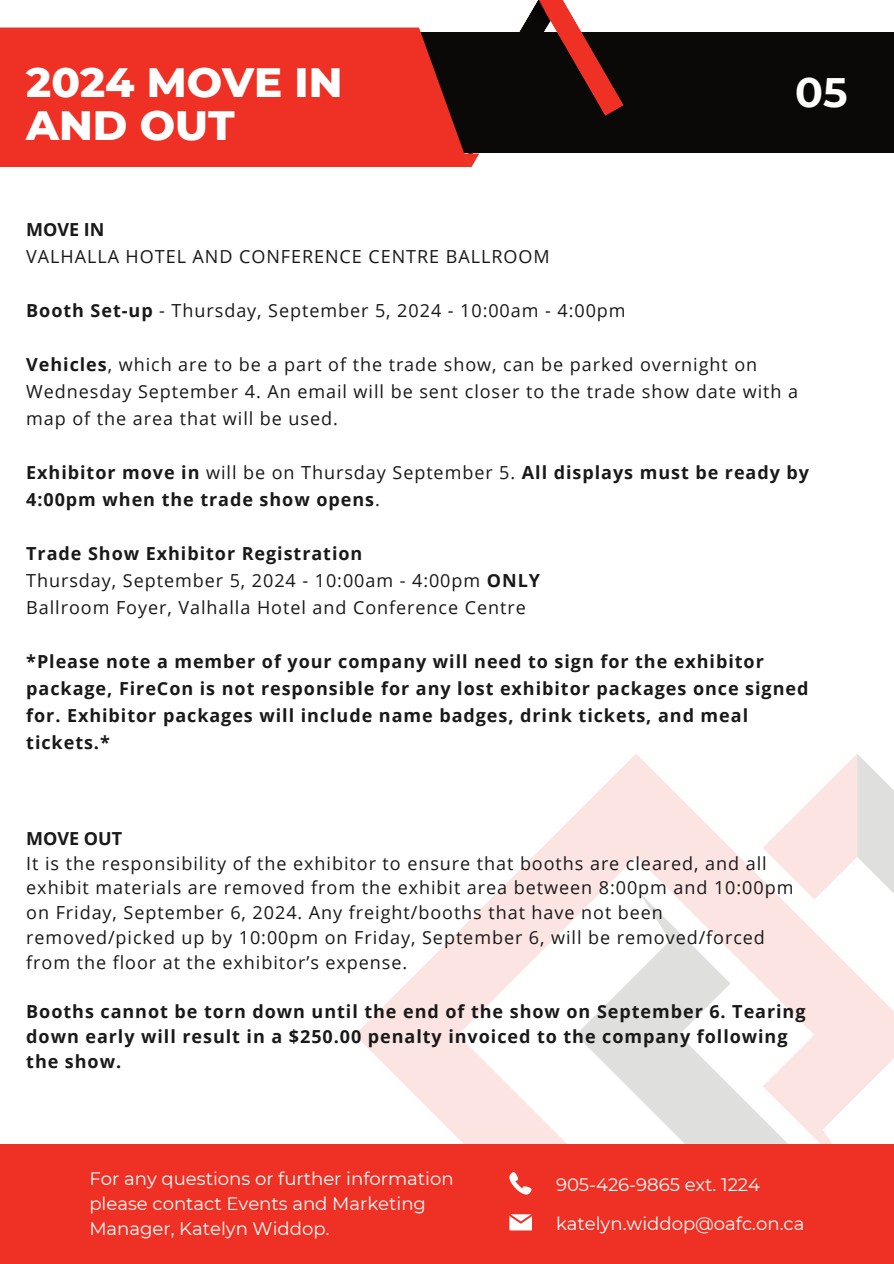
<style>
.page{position:relative;width:894px;height:1264px;background:#fff}
.page>*{position:absolute;margin:0;border:0;box-sizing:border-box;transform-origin:0 0}
.t1{font:800 41.85px/43.8px "Montserrat";color:#fff}
.t2{font:700 41.1px "Montserrat";color:#fff}
.t3{font:18px/24.8px "Open Sans";letter-spacing:.05em;color:#191919}
.t4{font:700 18px/27px "Open Sans";letter-spacing:.05em;color:#191919}
.t5{font:18px/24.8px "Montserrat";color:#fff}
.s1{font-weight:700}
.s2{font-weight:400}
</style>
<div class="page">
<div style="left:395px;top:33px;width:498px;height:120px;background:#0b0907"></div>
<svg style="left:0;top:0;width:623px;height:167px"></svg>
<div style="left:0;top:28px;width:465px;height:127px;background:#ee3124"></div>
<svg style="left:355px;top:815px;width:220px;height:329px"></svg>
<svg style="left:575px;top:754px;width:318px;height:390px"></svg>
<div style="left:0;top:1144px;width:893px;height:119px;background:#ee3124"></div>
<svg style="left:509px;top:1214px;width:22px;height:15px"></svg>
<svg style="left:509px;top:1172px;width:22px;height:22px"></svg>
<p class="t1" style="left:26px;top:60px;width:318px">2024 MOVE IN<br>AND OUT</p>
<p class="t2" style="left:794px;top:67px;width:54px">05</p>
<h1 class="t3" style="left:26px;top:215px;width:524px;line-height:27px"><span class="s1">MOVE IN<br></span>VALHALLA HOTEL AND CONFERENCE CENTRE BALLROOM</h1>
<p class="t3" style="left:26px;top:297px;width:600px"><span class="s1">Booth Set-up</span> - Thursday, September 5, 2024 - 10:00am - 4:00pm</p>
<h2 class="t3" style="left:26px;top:350px;width:773px;line-height:27px"><span class="s1">Vehicles</span>, which are to be a part of the trade show, can be parked overnight on<br>Wednesday September 4. An email will be sent closer to the trade show date with a map of the area that will be used.</h2>
<p class="t4" style="left:26px;top:458px;width:784px">Exhibitor move in <span class="s2">will be on Thursday September 5.</span> All displays must be ready by<br>4:00pm when the trade show opens<span class="s2">.</span></p>
<p class="t4" style="left:26px;top:539px;width:337px">Trade Show Exhibitor Registration</p>
<p class="t3" style="left:26px;top:567px;width:515px">Thursday, September 5, 2024 - 10:00am - 4:00pm <span class="s1">ONLY</span></p>
<p class="t3" style="left:26px;top:594px;width:501px">Ballroom Foyer, Valhalla Hotel and Conference Centre</p>
<p class="t4" style="left:26px;top:647px;width:783px">*Please note a member of your company will need to sign for the exhibitor package, FireCon is not responsible for any lost exhibitor packages once signed for. Exhibitor packages will include name badges, drink tickets, and meal tickets.*</p>
<p class="t4" style="left:26px;top:824px;width:98px">MOVE OUT</p>
<h3 class="t3" style="left:26px;top:850px;width:768px">It is the responsibility of the exhibitor to ensure that booths are cleared, and all exhibit materials are removed from the exhibit area between 8:00pm and 10:00pm on Friday, September 6, 2024. Any freight/booths that have not been removed/picked up by 10:00pm on Friday, September 6, will be removed/forced from the floor at the exhibitor’s expense.</h3>
<p class="t4" style="left:26px;top:998px;width:780px;line-height:24.8px">Booths cannot be torn down until the end of the show on September 6. Tearing down early will result in a $250.00 penalty invoiced to the company following the show.</p>
<p class="t5" style="left:89px;top:1166px;width:366px">For any questions or further information please contact Events and Marketing<br>Manager, Katelyn Widdop.</p>
<p class="t5" style="left:556px;top:1172px;width:205px">905-426-9865 ext. 1224</p>
<h3 class="t5" style="left:556px;top:1211px;width:250px">katelyn.widdop@oafc.on.ca</h3>
</div>
